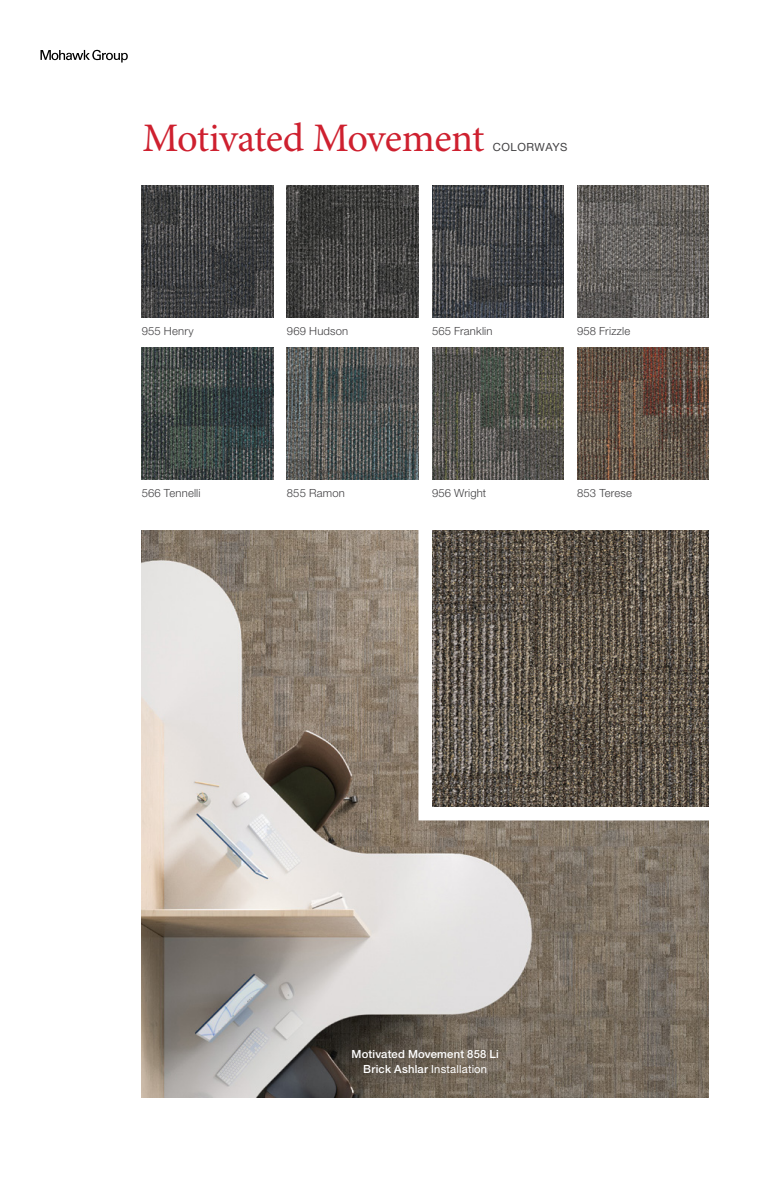
<style>
.page{position:relative;width:783px;height:1188px;background:#fff}
.page>*{position:absolute;margin:0;border:0;box-sizing:border-box;transform-origin:0 0}
.t1{font:40.5px "Minion Pro";letter-spacing:-.015em;color:#ce202f}
.t2{font:300 11.25px "Helvetica Neue LT Std";letter-spacing:.015em;color:#414042}
.t3{font:500 11.25px/15.8px "Helvetica Neue LT Std";letter-spacing:.015em;color:#fff;text-align:center}
.t4{font:11.25px "Helvetica Neue LT Std";letter-spacing:.05em;color:#414042}
.s1{font-weight:400}
</style>
<div class="page">
<img style="left:142px;top:530px;width:567px;height:567px">
<img style="left:142px;top:186px;width:131px;height:132px">
<img style="left:142px;top:348px;width:131px;height:132px">
<img style="left:432px;top:186px;width:132px;height:132px">
<img style="left:432px;top:348px;width:132px;height:132px">
<img style="left:287px;top:186px;width:131px;height:132px">
<img style="left:287px;top:348px;width:131px;height:132px">
<img style="left:446px;top:545px;width:248px;height:247px">
<div style="left:418px;top:517px;width:304px;height:303px;border:27px solid #fff"></div>
<img style="left:577px;top:186px;width:132px;height:132px">
<img style="left:577px;top:348px;width:132px;height:132px">
<svg style="left:40px;top:50px;width:88px;height:13px"></svg>
<h1 class="t1" style="left:143px;top:114px;width:343px">Motivated Movement</h1>
<p class="t4" style="left:493px;top:140px;width:76px">COLORWAYS</p>
<p class="t2" style="left:142px;top:324px;width:53px">955 Henry</p>
<p class="t2" style="left:142px;top:486px;width:60px">566 Tennelli</p>
<p class="t2" style="left:287px;top:324px;width:63px">969 Hudson</p>
<p class="t2" style="left:287px;top:486px;width:59px">855 Ramon</p>
<p class="t2" style="left:432px;top:324px;width:62px">565 Franklin</p>
<p class="t2" style="left:432px;top:486px;width:56px">956 Wright</p>
<p class="t2" style="left:577px;top:324px;width:55px">958 Frizzle</p>
<p class="t2" style="left:577px;top:486px;width:56px">853 Terese</p>
<p class="t3" style="left:351px;top:1046px;width:149px">Motivated Movement 858 Li<br>Brick Ashlar <span class="s1">Installation</span></p>
</div>
